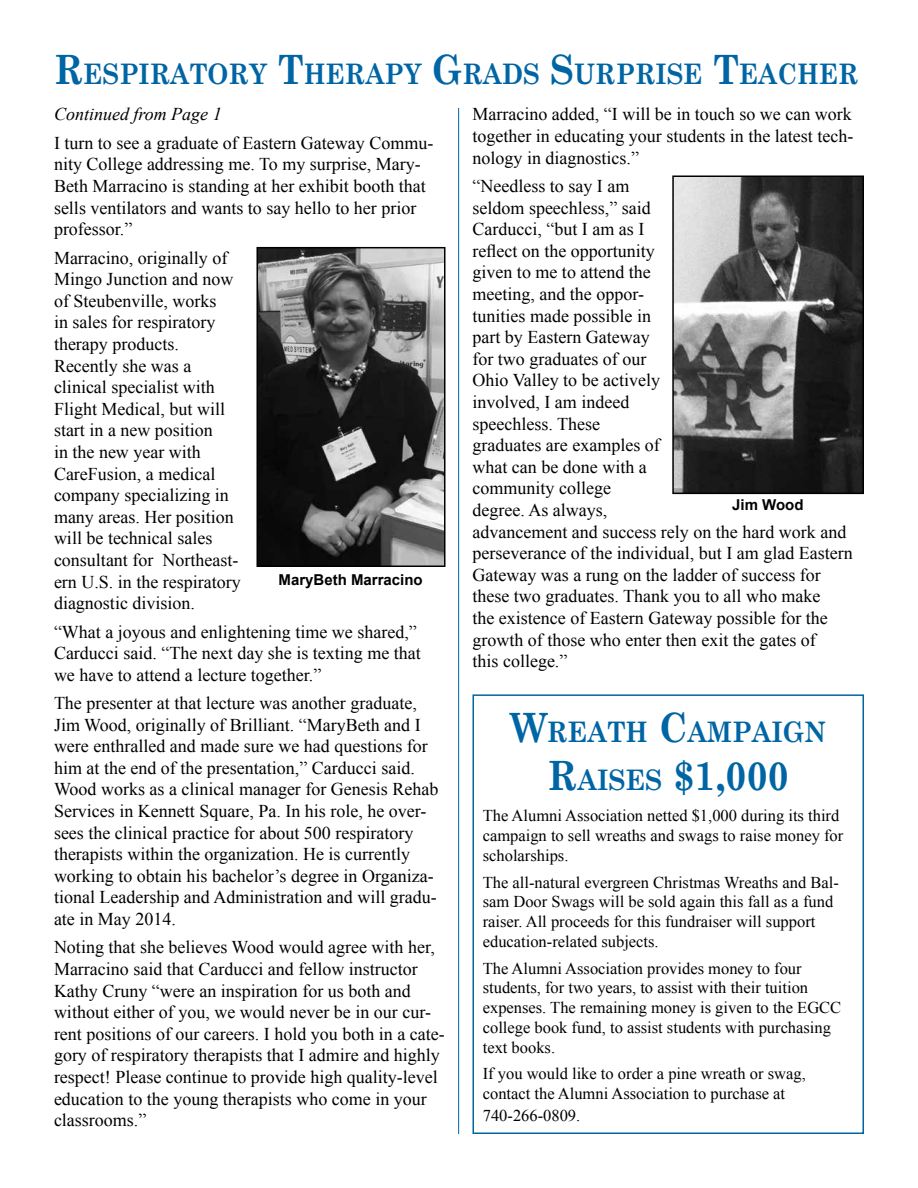
<style>
.page{position:relative;width:918px;height:1188px;background:#fff}
.page>*{position:absolute;margin:0;border:0;box-sizing:border-box;transform-origin:0 0}
.t1{font:700 40.5px "Century Schoolbook";color:#0065a4;scale:.91 1}
.t2{font:700 28.35px "Century Schoolbook";color:#0065a4;scale:.89 1}
.t3{font:700 28.35px "Century Schoolbook";color:#0065a4;scale:.91 1}
.t4{font:18px/21.6px "Times New Roman";color:#000}
.t5{font:italic 18px "Times New Roman";color:#000}
.t6{font:16.5px/19.8px "Times New Roman";color:#000}
.t7{font:700 15px "Arial";color:#000}
.s1{font-size:40.5px}
.s2{font-size:28.35px}
</style>
<div class="page">
<div style="left:472px;top:694px;width:392px;height:440px;border:2px solid #0065a4"></div>
<hr style="left:458px;top:108px;width:1px;height:1026px;background:#0065a4">
<img style="left:259px;top:250px;width:184px;height:314px">
<div style="left:256px;top:247px;width:190px;height:320px;border:2px solid #000"></div>
<img style="left:675px;top:179px;width:186px;height:312px">
<div style="left:672px;top:176px;width:192px;height:318px;border:2px solid #000"></div>
<h2 class="t2" style="left:54px;top:52px;width:906px"><span class="s1">R</span>ESPIRATORY <span class="s1">T</span>HERAPY <span class="s1">G</span>RADS <span class="s1">S</span>URPRISE <span class="s1">T</span>EACHER</h2>
<p class="t5" style="left:54px;top:102px;width:169px">Continued from Page 1</p>
<p class="t4" style="left:54px;top:132px;width:381px">I turn to see a graduate of Eastern Gateway Commu&shy;nity College addressing me. To my surprise, Mary-Beth Marracino is standing at her exhibit booth that sells ventilators and wants to say hello to her prior professor.”</p>
<p class="t4" style="left:54px;top:246px;width:188px">Marracino, originally of<br>Mingo Junction and now of Steubenville, works<br>in sales for respiratory therapy products.<br>Recently she was a clinical specialist with<br>Flight Medical, but will start in a new position<br>in the new year with<br>CareFusion, a medical company specializing in many areas. Her position will be technical sales consultant for Northeast&shy;ern U.S. in the respiratory diagnostic division.</p>
<p class="t4" style="left:54px;top:620px;width:368px">“What a joyous and enlightening time we shared,”<br>Carducci said. “The next day she is texting me that we have to attend a lecture together.”</p>
<p class="t4" style="left:54px;top:692px;width:386px">The presenter at that lecture was another graduate, Jim Wood, originally of Brilliant. “MaryBeth and I were enthralled and made sure we had questions for him at the end of the presentation,” Carducci said.<br>Wood works as a clinical manager for Genesis Rehab Services in Kennett Square, Pa. In his role, he over&shy;sees the clinical practice for about 500 respiratory therapists within the organization. He is currently working to obtain his bachelor’s degree in Organiza&shy;tional Leadership and Administration and will gradu&shy;ate in May 2014.</p>
<p class="t4" style="left:54px;top:936px;width:392px">Noting that she believes Wood would agree with her, Marracino said that Carducci and fellow instructor Kathy Cruny “were an inspiration for us both and without either of you, we would never be in our cur&shy;rent positions of our careers. I hold you both in a cate&shy;gory of respiratory therapists that I admire and highly respect! Please continue to provide high quality-level education to the young therapists who come in your classrooms.”</p>
<p class="t4" style="left:472px;top:103px;width:382px;text-align:justify">Marracino added, “I will be in touch so we can work together in educating your students in the latest tech&shy;nology in diagnostics.”</p>
<p class="t4" style="left:472px;top:175px;width:382px">“Needless to say I am<br>seldom speechless,” said<br>Carducci, “but I am as I<br>reflect on the opportunity<br>given to me to attend the<br>meeting, and the oppor-<br>tunities made possible in<br>part by Eastern Gateway<br>for two graduates of our<br>Ohio Valley to be actively<br>involved, I am indeed<br>speechless. These<br>graduates are examples of<br>what can be done with a<br>community college<br>degree. As always,<br>advancement and success rely on the hard work and perseverance of the individual, but I am glad Eastern<br>Gateway was a rung on the ladder of success for these two graduates. Thank you to all who make<br>the existence of Eastern Gateway possible for the growth of those who enter then exit the gates of<br>this college.”</p>
<p class="t7" style="left:732px;top:495px;width:73px">Jim Wood</p>
<p class="t7" style="left:279px;top:569px;width:146px">MaryBeth Marracino</p>
<h2 class="t3" style="left:511px;top:709px;width:348px"><span class="s1">W</span>REATH <span class="s1">C</span>AMPAIGN</h2>
<h1 class="t1" style="left:547px;top:744px;width:267px">R<span class="s2">AISES</span> $1,000</h1>
<p class="t6" style="left:483px;top:806px;width:362px">The Alumni Association netted $1,000 during its third campaign to sell wreaths and swags to raise money for scholarships.</p>
<p class="t6" style="left:483px;top:872px;width:358px">The all-natural evergreen Christmas Wreaths and Bal&shy;sam Door Swags will be sold again this fall as a fund raiser. All proceeds for this fundraiser will support education-related subjects.</p>
<p class="t6" style="left:483px;top:958px;width:360px">The Alumni Association provides money to four students, for two years, to assist with their tuition expenses. The remaining money is given to the EGCC college book fund, to assist students with purchasing text books.</p>
<p class="t6" style="left:483px;top:1064px;width:325px">If you would like to order a pine wreath or swag, contact the Alumni Association to purchase at</p>
<p class="t6" style="left:483px;top:1105px;width:99px">740-266-0809.</p>
</div>
